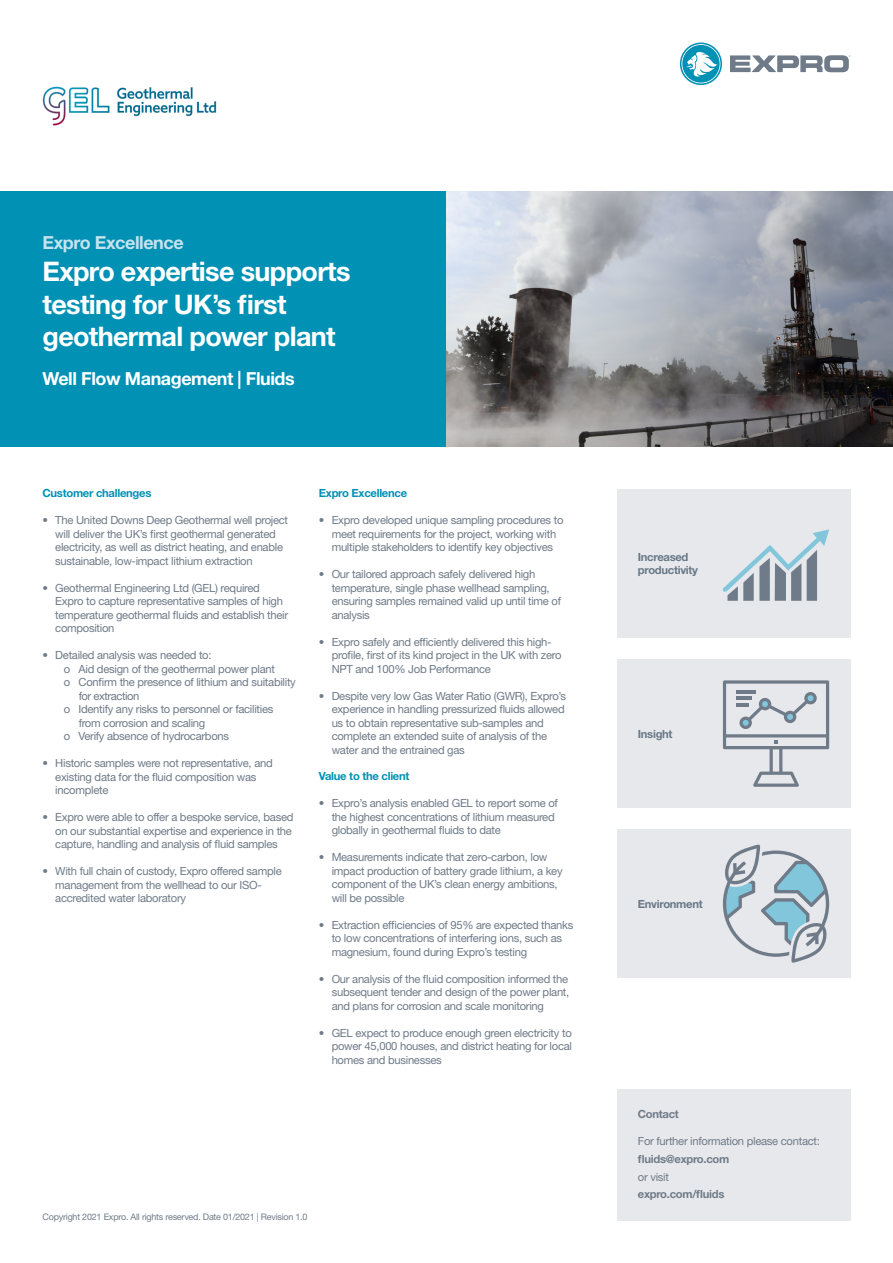
<style>
.page{position:relative;width:893px;height:1263px;background:#fff}
.page>*{position:absolute;margin:0;border:0;box-sizing:border-box;transform-origin:0 0}
.t1{font:700 27px/32.4px "Helvetica Neue LT Std";letter-spacing:-.025em;color:#fff}
.t2{font:700 18px "Helvetica Neue LT Std";letter-spacing:-.025em;color:#fff}
.t3{font:700 18px "Helvetica Neue LT Std";letter-spacing:-.025em;color:#c6e3ee}
.t4{font:11.25px/13.5px "Helvetica Neue LT Std";letter-spacing:-.025em;color:#6f7b88}
.t5{font:700 11.25px "Helvetica Neue LT Std";letter-spacing:-.025em;color:#0091b5}
.t6{font:700 11.25px/13.5px "Helvetica Neue LT Std";letter-spacing:-.025em;color:#677887}
.t7{font:700 11.25px "Helvetica Neue LT Std";letter-spacing:-.025em;color:#6f7b88}
.t8{font:9px "Helvetica Neue LT Std";letter-spacing:-.025em;color:#6f7b88}
</style>
<div class="page">
<svg style="left:680px;top:43px;width:42px;height:42px"></svg>
<svg style="left:730px;top:55px;width:120px;height:17px"></svg>
<div style="left:0;top:191px;width:446px;height:255px;background:#0091b5"></div>
<img style="left:446px;top:191px;width:447px;height:255px">
<img style="left:43px;top:86px;width:174px;height:40px">
<div style="left:617px;top:489px;width:233px;height:149px;background:#e7e8eb"></div>
<div style="left:617px;top:659px;width:233px;height:149px;background:#e7e8eb"></div>
<div style="left:617px;top:829px;width:233px;height:149px;background:#e7e8eb"></div>
<svg style="left:723px;top:529px;width:106px;height:72px"></svg>
<svg style="left:723px;top:680px;width:106px;height:107px"></svg>
<svg style="left:723px;top:844px;width:106px;height:119px"></svg>
<div style="left:617px;top:1089px;width:233px;height:131px;background:#e7e8eb"></div>
<h2 class="t3" style="left:43px;top:231px;width:143px">Expro Excellence</h2>
<h1 class="t1" style="left:43px;top:255px;width:309px">Expro expertise supports testing for UK’s first geothermal power plant</h1>
<h2 class="t2" style="left:43px;top:368px;width:254px">Well Flow Management | Fluids</h2>
<p class="t5" style="left:43px;top:486px;width:110px">Customer challenges</p>
<p class="t4" style="left:55px;top:513px;width:234px;text-indent:-13px">• The United Downs Deep Geothermal well project will deliver the UK’s first geothermal generated electricity, as well as district heating, and enable sustainable, low-impact lithium extraction</p>
<p class="t4" style="left:55px;top:581px;width:234px;text-indent:-13px">• Geothermal Engineering Ltd (GEL) required Expro to capture representative samples of high temperature geothermal fluids and establish their composition</p>
<p class="t4" style="left:43px;top:648px;width:171px">• Detailed analysis was needed to:</p>
<p class="t4" style="left:64px;top:662px;width:213px">o Aid design of the geothermal power plant</p>
<p class="t4" style="left:64px;top:675px;width:234px">o Confirm the presence of lithium and suitability</p>
<p class="t4" style="left:79px;top:689px;width:62px">for extraction</p>
<p class="t4" style="left:64px;top:702px;width:211px">o Identify any risks to personnel or facilities</p>
<p class="t4" style="left:79px;top:716px;width:128px">from corrosion and scaling</p>
<p class="t4" style="left:64px;top:729px;width:167px">o Verify absence of hydrocarbons</p>
<p class="t4" style="left:55px;top:756px;width:219px;text-indent:-13px">• Historic samples were not representative, and existing data for the fluid composition was incomplete</p>
<p class="t4" style="left:55px;top:810px;width:240px;text-indent:-13px">• Expro were able to offer a bespoke service, based on our substantial expertise and experience in the capture, handling and analysis of fluid samples</p>
<p class="t4" style="left:55px;top:864px;width:228px;text-indent:-13px">• With full chain of custody, Expro offered sample management from the wellhead to our ISO&shy;accredited water laboratory</p>
<p class="t5" style="left:319px;top:486px;width:90px">Expro Excellence</p>
<p class="t4" style="left:319px;top:513px;width:246px;text-align:center">• Expro developed unique sampling procedures to meet requirements for the project, working with multiple stakeholders to identify key objectives</p>
<p class="t4" style="left:332px;top:567px;width:231px;text-indent:-13px">• Our tailored approach safely delivered high temperature, single phase wellhead sampling, ensuring samples remained valid up until time of analysis</p>
<p class="t4" style="left:332px;top:635px;width:231px;text-indent:-13px">• Expro safely and efficiently delivered this high&shy;profile, first of its kind project in the UK with zero<br>NPT and 100% Job Performance</p>
<p class="t4" style="left:332px;top:689px;width:236px;text-indent:-13px">• Despite very low Gas Water Ratio (GWR), Expro’s experience in handling pressurized fluids allowed us to obtain representative sub-samples and complete an extended suite of analysis of the water and the entrained gas</p>
<p class="t5" style="left:319px;top:769px;width:92px">Value to the client</p>
<p class="t4" style="left:332px;top:796px;width:228px;text-indent:-13px">• Expro’s analysis enabled GEL to report some of the highest concentrations of lithium measured globally in geothermal fluids to date</p>
<p class="t4" style="left:332px;top:850px;width:232px;text-indent:-13px">• Measurements indicate that zero-carbon, low impact production of battery grade lithium, a key component of the UK’s clean energy ambitions, will be possible</p>
<p class="t4" style="left:332px;top:918px;width:243px;text-indent:-13px">• Extraction efficiencies of 95% are expected thanks to low concentrations of interfering ions, such as magnesium, found during Expro’s testing</p>
<p class="t4" style="left:332px;top:972px;width:239px;text-align:justify;text-indent:-13px">• Our analysis of the fluid composition informed the subsequent tender and design of the power plant, and plans for corrosion and scale monitoring</p>
<p class="t4" style="left:332px;top:1026px;width:242px;text-align:justify;text-indent:-13px">• GEL expect to produce enough green electricity to power 45,000 houses, and district heating for local homes and businesses</p>
<p class="t8" style="left:43px;top:1212px;width:267px">Copyright 2021 Expro. All rights reserved. Date 01/2021 | Revision 1.0</p>
<p class="t6" style="left:638px;top:550px;width:62px">Increased productivity</p>
<p class="t6" style="left:638px;top:726px;width:36px">Insight</p>
<p class="t6" style="left:638px;top:897px;width:66px">Environment</p>
<p class="t7" style="left:638px;top:1107px;width:43px">Contact</p>
<p class="t4" style="left:638px;top:1134px;width:184px">For further information please contact:</p>
<p class="t7" style="left:638px;top:1152px;width:93px">fluids@expro.com</p>
<p class="t4" style="left:638px;top:1170px;width:33px">or visit</p>
<p class="t7" style="left:638px;top:1187px;width:88px">expro.com/fluids</p>
</div>
